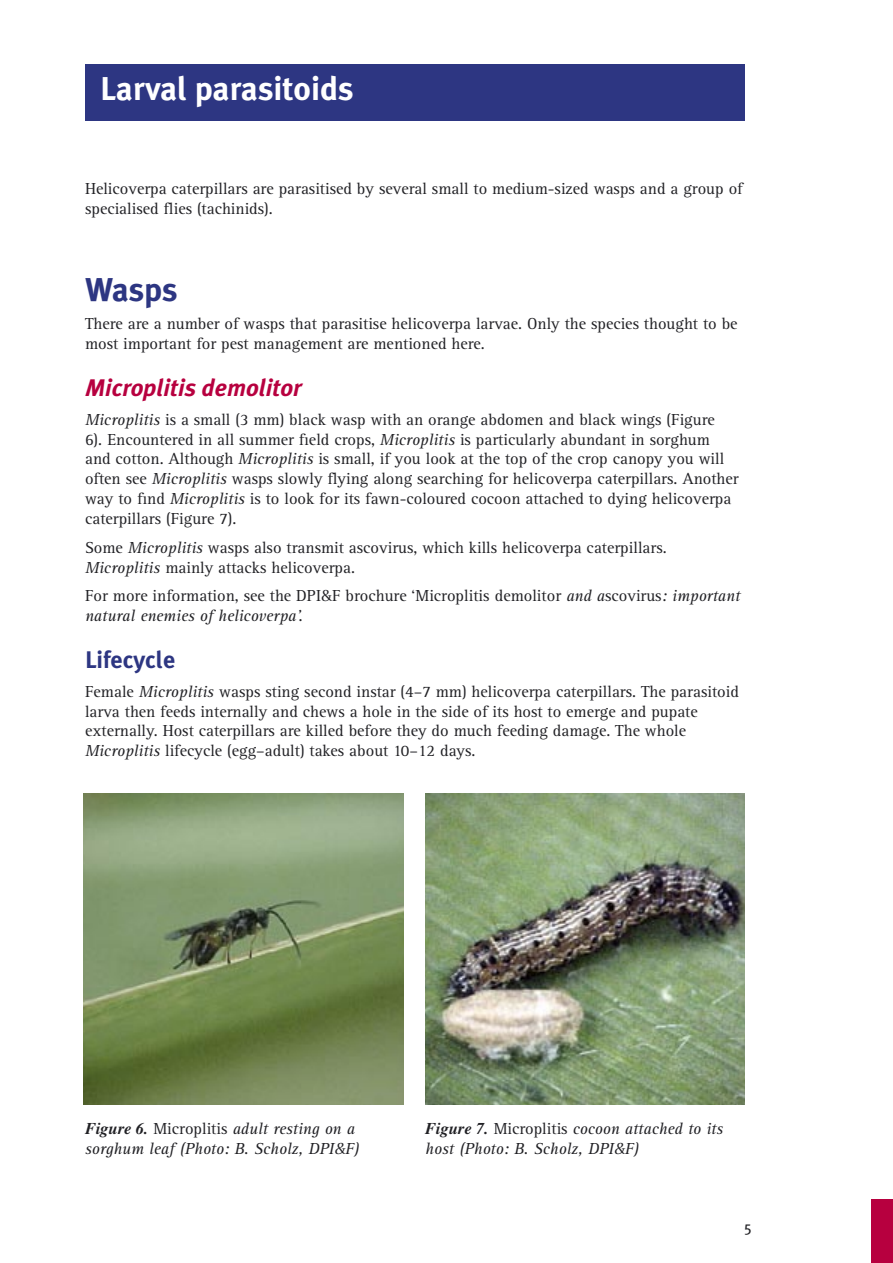
<style>
.page{position:relative;width:893px;height:1263px;background:#fff}
.page>*{position:absolute;margin:0;border:0;box-sizing:border-box;transform-origin:0 0}
.t1{font:700 33px "Meta Plus";color:#fff}
.t2{font:700 33px "Meta Plus";color:#2d3682}
.t3{font:italic 700 24px "Meta Plus";color:#b7003f}
.t4{font:700 24px "Meta Plus";color:#2d3682}
.t5{font:16.5px/19.8px "Agfa Rotis Serif";color:#212125}
.t6{font:italic 16.5px/19.8px "Agfa Rotis Serif";color:#212125}
.t7{font:15px "Meta Plus";color:#212125}
.s1{font-style:italic}
.s2{font-family:"Times";font-weight:700}
.s3{font-style:normal}
</style>
<div class="page">
<div style="left:872px;top:1199px;width:21px;height:64px;background:#b7003f"></div>
<div style="left:85px;top:64px;width:659px;height:57px;background:#2d3682"></div>
<img style="left:84px;top:793px;width:320px;height:312px">
<img style="left:425px;top:793px;width:319px;height:312px">
<h1 class="t1" style="left:100px;top:69px;width:255px">Larval parasitoids</h1>
<p class="t5" style="left:85px;top:180px;width:659px">Helicoverpa caterpillars are parasitised by several small to medium-sized wasps and a group of specialised flies (tachinids).</p>
<h1 class="t2" style="left:85px;top:270px;width:94px">Wasps</h1>
<p class="t5" style="left:85px;top:315px;width:654px">There are a number of wasps that parasitise helicoverpa larvae. Only the species thought to be most important for pest management are mentioned here.</p>
<h2 class="t3" style="left:85px;top:374px;width:218px">Microplitis demolitor</h2>
<p class="t5" style="left:85px;top:410px;width:655px"><span class="s1">Microplitis</span> is a small (3 mm) black wasp with an orange abdomen and black wings (Figure<br>6). Encountered in all summer field crops, <span class="s1">Microplitis</span> is particularly abundant in sorghum and cotton. Although <span class="s1">Microplitis</span> is small, if you look at the top of the crop canopy you will often see <span class="s1">Microplitis</span> wasps slowly flying along searching for helicoverpa caterpillars. Another way to find <span class="s1">Microplitis</span> is to look for its fawn-coloured cocoon attached to dying helicoverpa caterpillars (Figure 7).</p>
<p class="t5" style="left:85px;top:538px;width:583px">Some <span class="s1">Microplitis</span> wasps also transmit ascovirus, which kills helicoverpa caterpillars.<br><span class="s1">Microplitis</span> mainly attacks helicoverpa.</p>
<p class="t5" style="left:85px;top:586px;width:657px">For more information, see the DPI&amp;F brochure ‘Microplitis demolitor <span class="s1">and a</span>scovirus<span class="s1">: important natural enemies of helicoverpa’.</span></p>
<h2 class="t4" style="left:85px;top:646px;width:92px">Lifecycle</h2>
<p class="t5" style="left:85px;top:682px;width:655px">Female <span class="s1">Microplitis</span> wasps sting second instar (4–7 mm) helicoverpa caterpillars. The parasitoid larva then feeds internally and chews a hole in the side of its host to emerge and pupate externally. Host caterpillars are killed before they do much feeding damage. The whole <span class="s1">Microplitis</span> lifecycle (egg–adult) takes about 10–12 days.</p>
<p class="t6" style="left:85px;top:1119px;width:276px"><span class="s2">Figure 6.</span> <span class="s3">Microplitis</span> adult resting on a sorghum leaf (Photo: B. Scholz, DPI&amp;F)</p>
<p class="t6" style="left:425px;top:1119px;width:299px"><span class="s2">Figure 7.</span> <span class="s3">Microplitis</span> cocoon attached to its host (Photo: B. Scholz, DPI&amp;F)</p>
<p class="t7" style="left:744px;top:1218px;width:9px">5</p>
</div>
